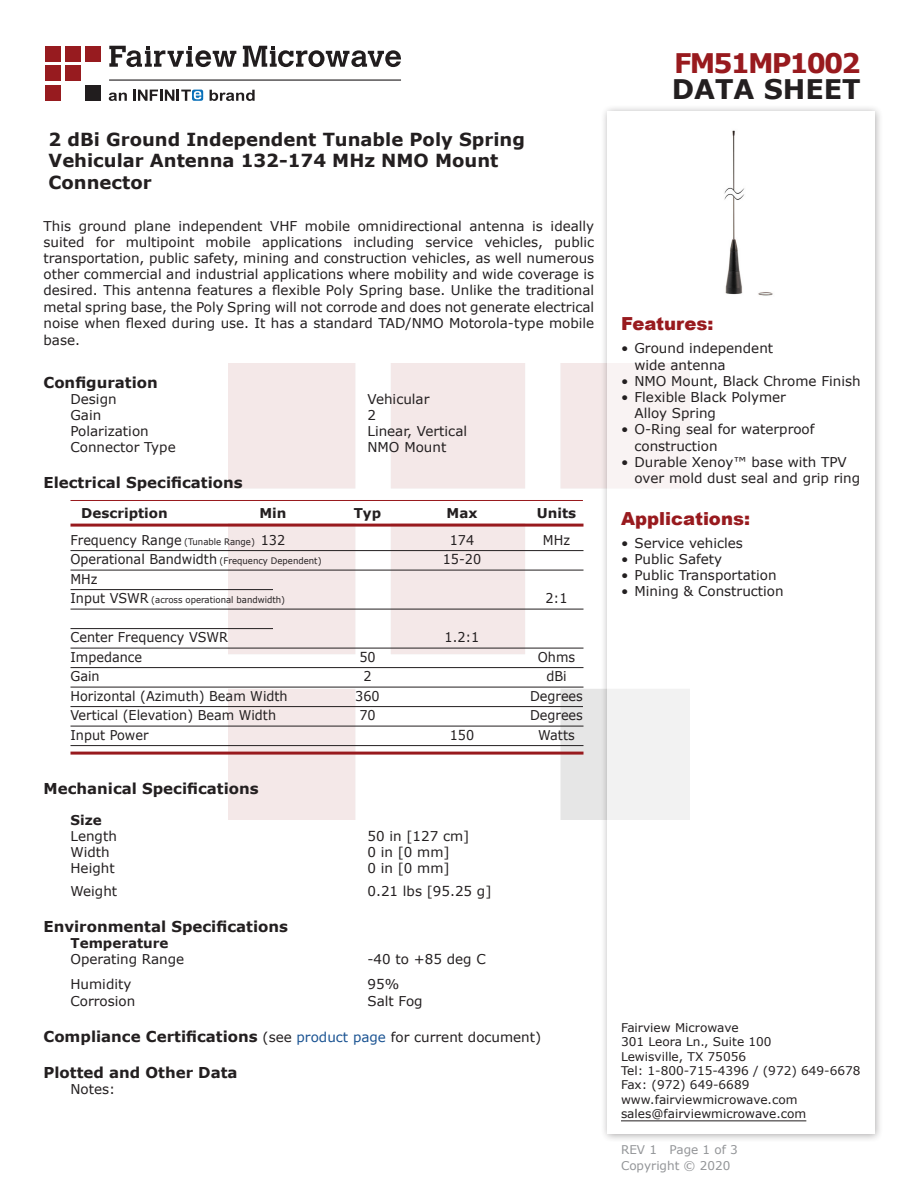
<style>
.page{position:relative;width:918px;height:1188px;background:#fff}
.page>*{position:absolute;margin:0;border:0;box-sizing:border-box;transform-origin:0 0}
.FM{font:700 27px "Verdana";letter-spacing:-.07em;color:#981a1e}
.t1{font:700 27px "Verdana";color:#231f20}
.Web_Description_Para{font:700 18px/21.6px "Verdana";color:#231f20}
.Applications_Header{font:900 18px "Arial";color:#981a1e}
.Head1{font:700 15px "Verdana";color:#231f20}
.Head1_for_Compliance{font:700 15px "Verdana";color:#231f20}
.MarketingDescription{font:13.5px/16.4px "Verdana";color:#231f20}
.Table-Body{font:13.5px "Verdana";color:#231f20;scale:.95 1}
.Specs_Para{font:13.5px "Verdana";color:#231f20}
.Table-Header{font:700 13.5px "Verdana";color:#231f20}
.Head2_after_Head1{font:700 13.5px "Verdana";color:#231f20}
.Head2{font:700 13.5px "Verdana";color:#231f20}
.FM_Info{font:12px "Verdana";color:#231f20}
.REV_Info{font:12px "Verdana";color:#939598}
.Table-Body-2{font:9px "Verdana";color:#231f20;scale:.95 1}
.s1{font-size:9px}
.s2{font-size:13.5px}
.s3{font-weight:400;font-size:13.5px}
.s4{font-weight:400;font-size:13.5px;color:#1a5392}
</style>
<div class="page">
<div style="left:45px;top:46px;width:16px;height:15px;background:#971b1f"></div>
<div style="left:65px;top:66px;width:16px;height:15px;background:#971b1f"></div>
<div style="left:85px;top:85px;width:16px;height:16px;background:#211d1e"></div>
<div style="left:45px;top:85px;width:16px;height:16px;background:#971b1f"></div>
<div style="left:85px;top:46px;width:16px;height:15px;background:#971b1f"></div>
<div style="left:45px;top:66px;width:16px;height:15px;background:#971b1f"></div>
<div style="left:65px;top:46px;width:16px;height:15px;background:#971b1f"></div>
<svg style="left:109px;top:46px;width:292px;height:21px"></svg>
<svg style="left:192px;top:90px;width:11px;height:11px"></svg>
<svg style="left:133px;top:90px;width:68px;height:11px"></svg>
<svg style="left:210px;top:90px;width:45px;height:11px"></svg>
<svg style="left:109px;top:93px;width:18px;height:8px"></svg>
<hr style="left:109px;top:80px;width:292px;height:1px;background:#211d1e">
<hr style="left:70px;top:500px;width:513px;height:1px;background:#981a1e">
<hr style="left:70px;top:524px;width:514px;height:3px;background:#981a1e">
<hr style="left:70px;top:550px;width:514px;height:1px;background:#231f20">
<hr style="left:70px;top:570px;width:514px;height:1px;background:#231f20">
<hr style="left:70px;top:589px;width:203px;height:1px;background:#231f20">
<hr style="left:70px;top:609px;width:514px;height:1px;background:#231f20">
<hr style="left:70px;top:628px;width:203px;height:1px;background:#231f20">
<hr style="left:70px;top:648px;width:514px;height:1px;background:#231f20">
<hr style="left:70px;top:667px;width:514px;height:1px;background:#231f20">
<hr style="left:70px;top:687px;width:514px;height:1px;background:#231f20">
<hr style="left:70px;top:706px;width:513px;height:1px;background:#231f20">
<hr style="left:70px;top:726px;width:514px;height:1px;background:#231f20">
<hr style="left:70px;top:745px;width:514px;height:1px;background:#231f20">
<hr style="left:70px;top:752px;width:514px;height:3px;background:#981a1e">
<div style="left:600px;top:104px;width:284px;height:1039px;background:#231f20;opacity:.75"></div>
<div style="left:608px;top:111px;width:267px;height:1023px;background:#fff"></div>
<hr style="left:621px;top:1120px;width:185px;height:1px;background:#231f20">
<img style="left:724px;top:130px;width:49px;height:166px">
<p class="Web_Description_Para" style="left:49px;top:128px;width:478px">2 dBi Ground Independent Tunable Poly Spring<br>Vehicular Antenna 132-174 MHz NMO Mount<br>Connector</p>
<p class="MarketingDescription" style="left:44px;top:217px;width:552px;text-align:justify">This ground plane independent VHF mobile omnidirectional antenna is ideally suited for multipoint mobile applications including service vehicles, public transportation, public safety, mining and construction vehicles, as well numerous other commercial and industrial applications where mobility and wide coverage is desired. This antenna features a flexible Poly Spring base. Unlike the traditional metal spring base, the Poly Spring will not corrode and does not generate electrical noise when flexed during use. It has a standard TAD/NMO Motorola-type mobile base.</p>
<p class="Head1" style="left:44px;top:372px;width:116px">Configuration</p>
<p class="Specs_Para" style="left:70px;top:390px;width:48px">Design</p>
<p class="Specs_Para" style="left:368px;top:390px;width:64px">Vehicular</p>
<p class="Specs_Para" style="left:70px;top:406px;width:32px">Gain</p>
<p class="Specs_Para" style="left:368px;top:406px;width:10px">2</p>
<p class="Specs_Para" style="left:70px;top:422px;width:80px">Polarization</p>
<p class="Specs_Para" style="left:368px;top:422px;width:101px">Linear, Vertical</p>
<p class="Specs_Para" style="left:70px;top:438px;width:107px">Connector Type</p>
<p class="Specs_Para" style="left:368px;top:438px;width:80px">NMO Mount</p>
<p class="Head1" style="left:44px;top:472px;width:201px">Electrical Specifications</p>
<p class="Table-Header" style="left:81px;top:503px;width:88px">Description</p>
<p class="Table-Header" style="left:259px;top:503px;width:29px">Min</p>
<p class="Table-Header" style="left:354px;top:503px;width:29px">Typ</p>
<p class="Table-Header" style="left:447px;top:503px;width:32px">Max</p>
<p class="Table-Header" style="left:537px;top:503px;width:41px">Units</p>
<p class="Table-Body" style="left:70px;top:530px;width:228px">Frequency Range <span class="s1">(Tunable Range)</span> 132</p>
<p class="Table-Body" style="left:450px;top:530px;width:27px">174</p>
<p class="Table-Body" style="left:543px;top:530px;width:30px">MHz</p>
<p class="Table-Body" style="left:70px;top:550px;width:266px">Operational Bandwidth <span class="s1">(Frequency Dependent)</span></p>
<p class="Table-Body" style="left:443px;top:550px;width:42px">15-20</p>
<p class="Table-Body" style="left:70px;top:569px;width:30px">MHz</p>
<p class="Table-Body-2" style="left:70px;top:594px;width:227px"><span class="s2">Input VSWR</span> (across operational bandwidth)</p>
<p class="Table-Body" style="left:545px;top:589px;width:25px">2:1</p>
<p class="Table-Body" style="left:70px;top:628px;width:167px">Center Frequency VSWR</p>
<p class="Table-Body" style="left:445px;top:628px;width:38px">1.2:1</p>
<p class="Table-Body" style="left:70px;top:647px;width:77px">Impedance</p>
<p class="Table-Body" style="left:359px;top:647px;width:19px">50</p>
<p class="Table-Body" style="left:538px;top:647px;width:41px">Ohms</p>
<p class="Table-Body" style="left:70px;top:667px;width:32px">Gain</p>
<p class="Table-Body" style="left:363px;top:667px;width:10px">2</p>
<p class="Table-Body" style="left:546px;top:667px;width:23px">dBi</p>
<p class="Table-Body" style="left:70px;top:686px;width:230px">Horizontal (Azimuth) Beam Width</p>
<p class="Table-Body" style="left:355px;top:686px;width:27px">360</p>
<p class="Table-Body" style="left:530px;top:686px;width:57px">Degrees</p>
<p class="Table-Body" style="left:70px;top:706px;width:218px">Vertical (Elevation) Beam Width</p>
<p class="Table-Body" style="left:359px;top:706px;width:19px">70</p>
<p class="Table-Body" style="left:530px;top:706px;width:57px">Degrees</p>
<p class="Table-Body" style="left:70px;top:725px;width:84px">Input Power</p>
<p class="Table-Body" style="left:450px;top:725px;width:27px">150</p>
<p class="Table-Body" style="left:538px;top:725px;width:40px">Watts</p>
<p class="Head1" style="left:44px;top:778px;width:217px">Mechanical Specifications</p>
<p class="Head2" style="left:70px;top:810px;width:33px">Size</p>
<p class="Specs_Para" style="left:70px;top:827px;width:48px">Length</p>
<p class="Specs_Para" style="left:368px;top:827px;width:103px">50 in [127 cm]</p>
<p class="Specs_Para" style="left:70px;top:843px;width:41px">Width</p>
<p class="Specs_Para" style="left:368px;top:843px;width:84px">0 in [0 mm]</p>
<p class="Specs_Para" style="left:70px;top:859px;width:46px">Height</p>
<p class="Specs_Para" style="left:368px;top:859px;width:84px">0 in [0 mm]</p>
<p class="Specs_Para" style="left:70px;top:882px;width:48px">Weight</p>
<p class="Specs_Para" style="left:368px;top:882px;width:125px">0.21 lbs [95.25 g]</p>
<p class="Head1" style="left:44px;top:916px;width:246px">Environmental Specifications</p>
<p class="Head2_after_Head1" style="left:70px;top:934px;width:100px">Temperature</p>
<p class="Specs_Para" style="left:70px;top:950px;width:115px">Operating Range</p>
<p class="Specs_Para" style="left:368px;top:950px;width:120px">-40 to +85 deg C</p>
<p class="Specs_Para" style="left:70px;top:975px;width:62px">Humidity</p>
<p class="Specs_Para" style="left:368px;top:975px;width:33px">95%</p>
<p class="Specs_Para" style="left:70px;top:992px;width:66px">Corrosion</p>
<p class="Specs_Para" style="left:368px;top:992px;width:57px">Salt Fog</p>
<p class="Head1_for_Compliance" style="left:44px;top:1026px;width:499px">Compliance Certifications <span class="s3">(see</span> <span class="s4">product page</span> <span class="s3">for current document)</span></p>
<p class="Head1_for_Compliance" style="left:44px;top:1062px;width:196px">Plotted and Other Data</p>
<p class="Specs_Para" style="left:70px;top:1080px;width:46px">Notes:</p>
<p class="FM" style="left:674px;top:44px;width:188px">FM51MP1002</p>
<p class="t1" style="left:672px;top:70px;width:191px">DATA SHEET</p>
<p class="Applications_Header" style="left:621px;top:311px;width:94px">Features:</p>
<p class="MarketingDescription" style="left:634px;top:340px;width:140px;text-indent:-14px">• Ground independent wide antenna</p>
<p class="MarketingDescription" style="left:621px;top:373px;width:241px">• NMO Mount, Black Chrome Finish</p>
<p class="MarketingDescription" style="left:634px;top:389px;width:153px;text-indent:-14px">• Flexible Black Polymer<br>Alloy Spring</p>
<p class="MarketingDescription" style="left:634px;top:421px;width:182px;text-indent:-14px">• O-Ring seal for waterproof construction</p>
<p class="MarketingDescription" style="left:634px;top:454px;width:227px;text-indent:-14px">• Durable Xenoy™ base with TPV over mold dust seal and grip ring</p>
<p class="Applications_Header" style="left:621px;top:505px;width:131px">Applications:</p>
<p class="MarketingDescription" style="left:621px;top:535px;width:124px">• Service vehicles</p>
<p class="MarketingDescription" style="left:621px;top:551px;width:103px">• Public Safety</p>
<p class="MarketingDescription" style="left:621px;top:567px;width:157px">• Public Transportation</p>
<p class="MarketingDescription" style="left:621px;top:583px;width:164px">• Mining &amp; Construction</p>
<p class="FM_Info" style="left:621px;top:1019px;width:119px">Fairview Microwave</p>
<p class="FM_Info" style="left:621px;top:1034px;width:152px">301 Leora Ln., Suite 100</p>
<p class="FM_Info" style="left:621px;top:1048px;width:127px">Lewisville, TX 75056</p>
<p class="FM_Info" style="left:621px;top:1062px;width:241px">Tel: 1-800-715-4396 / (972) 649-6678</p>
<p class="FM_Info" style="left:621px;top:1077px;width:130px">Fax: (972) 649-6689</p>
<p class="FM_Info" style="left:621px;top:1091px;width:178px">www.fairviewmicrowave.com</p>
<p class="FM_Info" style="left:621px;top:1106px;width:187px">sales@fairviewmicrowave.com</p>
<p class="REV_Info" style="left:621px;top:1141px;width:118px">REV 1 Page 1 of 3</p>
<p class="REV_Info" style="left:621px;top:1157px;width:111px">Copyright © 2020</p>
</div>
